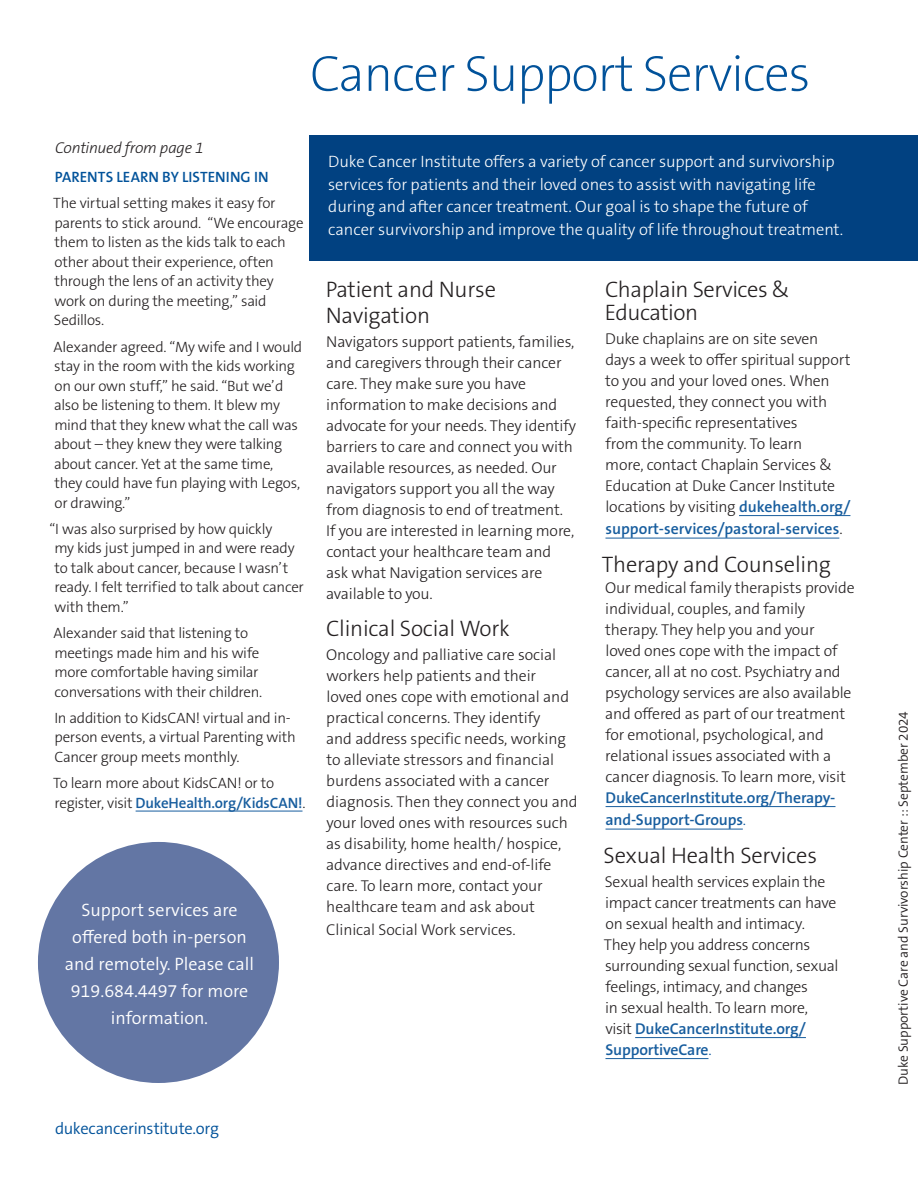
<style>
.page{position:relative;width:918px;height:1188px;background:#fff}
.page>*{position:absolute;margin:0;border:0;box-sizing:border-box;transform-origin:0 0}
.t1{font:200 51px "The Sans B W2";letter-spacing:-.025em;color:#01529a}
.t2{font:300 22.5px/25.5px "The Sans B W3";letter-spacing:-.01em;color:#231f20}
.t3{font:300 18px/27px "The Sans B W4";color:#fff;text-align:center}
.t4{font:300 16.5px/22.5px "The Sans B W3";letter-spacing:-.005em;color:#fff}
.t5{font:300 16.5px "The Sans B W4";letter-spacing:-.02em;color:#01529a}
.t6{font:300 15.75px/21px "The Sans B W3";letter-spacing:-.01em;color:#231f20}
.t7{font:600 15.75px "The Sans B W6";color:#175d9e}
.t8{font:italic 300 15.75px "The Sans B W3";letter-spacing:-.02em;color:#231f20}
.t9{font:300 15px/19.5px "The Sans B W3";letter-spacing:-.02em;color:#231f20}
.t10{font:600 15px "The Sans B W6";letter-spacing:.005em;color:#01529a}
.t11{font:300 13.5px "The Sans B W4";letter-spacing:-.005em;color:#231f20}
.s1{font-family:"The Sans B W6";font-weight:600;color:#175d9e}
.s2{font-family:"The Sans B W3";font-weight:300;color:#231f20}
.s3{font-family:"The Sans B W3";font-weight:300;color:#07549c}
.s4{color:#07549c}
</style>
<div class="page">
<hr style="left:739px;top:515px;width:111px;height:1px;background:#175d9e">
<hr style="left:605px;top:538px;width:234px;height:1px;background:#175d9e">
<hr style="left:606px;top:806px;width:229px;height:1px;background:#175d9e">
<hr style="left:606px;top:829px;width:137px;height:1px;background:#175d9e">
<hr style="left:635px;top:1037px;width:171px;height:1px;background:#175d9e">
<hr style="left:605px;top:1058px;width:103px;height:1px;background:#175d9e">
<div style="left:310px;top:135px;width:608px;height:126px;background:#014181"></div>
<div style="left:38px;top:842px;width:241px;height:241px;background:#6376a4;border-radius:50%"></div>
<hr style="left:136px;top:811px;width:167px;height:1px;background:#175d9e">
<h2 class="t1" style="left:310px;top:41px;width:502px">Cancer Support Services</h2>
<p class="t8" style="left:55px;top:138px;width:150px">Continued from page 1</p>
<h3 class="t10" style="left:55px;top:167px;width:215px">PARENTS LEARN BY LISTENING IN</h3>
<p class="t9" style="left:53px;top:194px;width:252px">The virtual setting makes it easy for parents to stick around. “We encourage them to listen as the kids talk to each other about their experience, often through the lens of an activity they work on during the meeting,” said<br>Sedillos.</p>
<p class="t9" style="left:54px;top:337px;width:250px">Alexander agreed. “My wife and I would stay in the room with the kids working on our own stuff,” he said. “But we’d also be listening to them. It blew my mind that they knew what the call was about – they knew they were talking about cancer. Yet at the same time, they could have fun playing with Legos, or drawing.”</p>
<p class="t9" style="left:54px;top:519px;width:251px;text-indent:-5px">“I was also surprised by how quickly<br>my kids just jumped in and were ready to talk about cancer, because I wasn’t ready. I felt terrified to talk about cancer with them.”</p>
<p class="t9" style="left:54px;top:623px;width:210px">Alexander said that listening to meetings made him and his wife more comfortable having similar conversations with their children.</p>
<p class="t9" style="left:54px;top:708px;width:243px">In addition to KidsCAN! virtual and in&shy;person events, a virtual Parenting with<br>Cancer group meets monthly.</p>
<p class="t9" style="left:53px;top:773px;width:254px">To learn more about KidsCAN! or to register, visit <span class="s1">DukeHealth.org/KidsCAN!</span>.</p>
<p class="t3" style="left:65px;top:897px;width:191px">Support services are offered both in-person and remotely. Please call<br>919.684.4497 for more information.</p>
<p class="t4" style="left:328px;top:150px;width:516px">Duke Cancer Institute offers a variety of cancer support and survivorship services for patients and their loved ones to assist with navigating life during and after cancer treatment. Our goal is to shape the future of cancer survivorship and improve the quality of life throughout treatment.</p>
<h3 class="t2" style="left:326px;top:277px;width:172px">Patient and Nurse<br>Navigation</h3>
<p class="t6" style="left:326px;top:331px;width:251px">Navigators support patients, families, and caregivers through their cancer care. They make sure you have information to make decisions and advocate for your needs. They identify barriers to care and connect you with available resources, as needed. Our navigators support you all the way from diagnosis to end of treatment.<br>If you are interested in learning more, contact your healthcare team and ask what Navigation services are available to you.</p>
<h3 class="t2" style="left:326px;top:616px;width:185px">Clinical Social Work</h3>
<p class="t6" style="left:326px;top:645px;width:253px">Oncology and palliative care social workers help patients and their<br>loved ones cope with emotional and practical concerns. They identify<br>and address specific needs, working to alleviate stressors and financial burdens associated with a cancer diagnosis. Then they connect you and your loved ones with resources such as disability, home health/ hospice, advance directives and end-of-life care. To learn more, contact your healthcare team and ask about</p>
<p class="t6" style="left:326px;top:919px;width:191px">Clinical Social Work services.</p>
<h3 class="t2" style="left:605px;top:279px;width:186px;line-height:22.5px">Chaplain Services &amp;<br>Education</h3>
<p class="t6" style="left:605px;top:328px;width:247px">Duke chaplains are on site seven days a week to offer spiritual support to you and your loved ones. When requested, they connect you with faith-specific representatives<br>from the community. To learn<br>more, contact Chaplain Services &amp; Education at Duke Cancer Institute locations by visiting <span class="s1">dukehealth.org/</span></p>
<p class="t7" style="left:605px;top:519px;width:239px">support-services/pastoral-services<span class="s2">.</span></p>
<h3 class="t2" style="left:602px;top:552px;width:231px">Therapy and Counseling</h3>
<p class="t6" style="left:605px;top:577px;width:251px">Our medical family therapists provide individual, couples, and family therapy. They help you and your<br>loved ones cope with the impact of cancer, all at no cost. Psychiatry and psychology services are also available and offered as part of our treatment for emotional, psychological, and relational issues associated with a cancer diagnosis. To learn more, visit <span class="s1">DukeCancerInstitute.org/Therapy-</span></p>
<p class="t7" style="left:606px;top:810px;width:142px">and-Support-Groups<span class="s3">.</span></p>
<h3 class="t2" style="left:604px;top:843px;width:215px">Sexual Health Services</h3>
<p class="t6" style="left:604px;top:871px;width:236px">Sexual health services explain the impact cancer treatments can have on sexual health and intimacy.<br>They help you address concerns surrounding sexual function, sexual feelings, intimacy, and changes<br>in sexual health. To learn more,<br>visit <span class="s1">DukeCancerInstitute.org/<br>SupportiveCare</span><span class="s4">.</span></p>
<p class="t5" style="left:55px;top:1117px;width:165px">dukecancerinstitute.org</p>
<p class="t11" style="left:894px;top:1085px;width:375px;rotate:-90deg">Duke Supportive Care and Survivorship Center :: September 2024</p>
</div>
